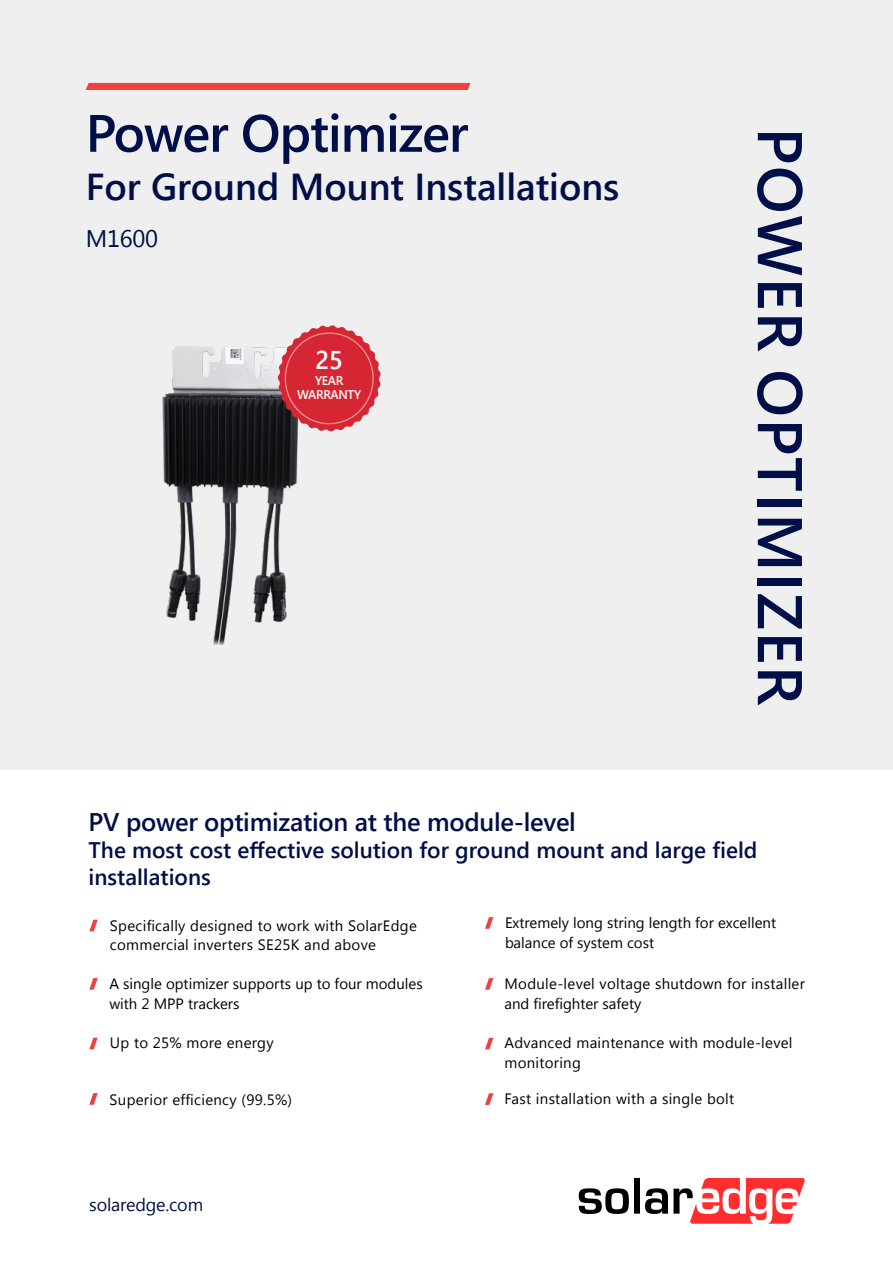
<style>
.page{position:relative;width:893px;height:1263px;background:#fff}
.page>*{position:absolute;margin:0;border:0;box-sizing:border-box;transform-origin:0 0}
.t1{font:600 63px "Segoe UI";letter-spacing:.025em;color:#000f47}
.t2{font:600 52.5px "Segoe UI";letter-spacing:-.02em;color:#000f47}
.t3{font:600 37.5px "Segoe UI";color:#000f47}
.t4{font:600 25.65px "Segoe UI";color:#fff}
.t5{font:600 25.5px "Segoe UI";letter-spacing:-.01em;color:#000f47}
.t6{font:24px "Segoe UI";letter-spacing:-.01em;color:#000f47}
.t7{font:600 22.5px/27.2px "Segoe UI";color:#000f47}
.t8{font:18px "Segoe UI";letter-spacing:-.01em;color:#001244}
.t9{font:15px/19.6px "Segoe UI";letter-spacing:.02em;color:#000}
.t10{font:15px/19.6px "Segoe UI";color:#000}
.t11{font:600 12.6px/14.1px "Segoe UI";letter-spacing:-.03em;color:#fff;text-align:center}
</style>
<div class="page">
<div style="left:0;top:0;width:893px;height:1249px;background:#efefef"></div>
<div style="left:86px;top:83px;width:384px;height:7px;background:#ef413d"></div>
<img style="left:162px;top:346px;width:171px;height:299px">
<svg style="left:277px;top:325px;width:104px;height:106px"></svg>
<div style="left:0;top:771px;width:893px;height:492px;background:#fff"></div>
<svg style="left:89px;top:920px;width:9px;height:11px"></svg>
<svg style="left:89px;top:1038px;width:9px;height:11px"></svg>
<svg style="left:485px;top:1093px;width:8px;height:12px"></svg>
<svg style="left:485px;top:1038px;width:8px;height:11px"></svg>
<svg style="left:485px;top:978px;width:8px;height:12px"></svg>
<svg style="left:89px;top:1093px;width:9px;height:12px"></svg>
<svg style="left:485px;top:917px;width:8px;height:12px"></svg>
<svg style="left:89px;top:978px;width:9px;height:12px"></svg>
<svg style="left:579px;top:1178px;width:226px;height:46px"></svg>
<h2 class="t2" style="left:86px;top:91px;width:384px">Power Optimizer</h2>
<h3 class="t3" style="left:86px;top:156px;width:535px">For Ground Mount Installations</h3>
<h3 class="t6" style="left:86px;top:222px;width:74px">M1600</h3>
<h3 class="t4" style="left:315px;top:339px;width:29px">25</h3>
<p class="t11" style="left:297px;top:374px;width:65px">YEAR<br>WARRANTY</p>
<h1 class="t1" style="left:831px;top:128px;width:579px;rotate:90deg">POWER OPTIMIZER</h1>
<h3 class="t5" style="left:89px;top:801px;width:489px">PV power optimization at the module-level</h3>
<h3 class="t7" style="left:89px;top:836px;width:670px">The most cost effective solution for ground mount and large field installations</h3>
<p class="t9" style="left:110px;top:915px;width:308px">Specifically designed to work with SolarEdge commercial inverters SE25K and above</p>
<p class="t10" style="left:505px;top:912px;width:273px">Extremely long string length for excellent balance of system cost</p>
<p class="t10" style="left:109px;top:973px;width:315px">A single optimizer supports up to four modules with 2 MPP trackers</p>
<p class="t9" style="left:504px;top:973px;width:302px">Module-level voltage shutdown for installer and firefighter safety</p>
<p class="t9" style="left:110px;top:1033px;width:165px">Up to 25% more energy</p>
<p class="t9" style="left:504px;top:1033px;width:290px">Advanced maintenance with module-level monitoring</p>
<p class="t9" style="left:110px;top:1089px;width:184px">Superior efficiency )99.5%(</p>
<p class="t9" style="left:504px;top:1088px;width:231px">Fast installation with a single bolt</p>
<p class="t8" style="left:89px;top:1192px;width:115px">solaredge.com</p>
</div>
